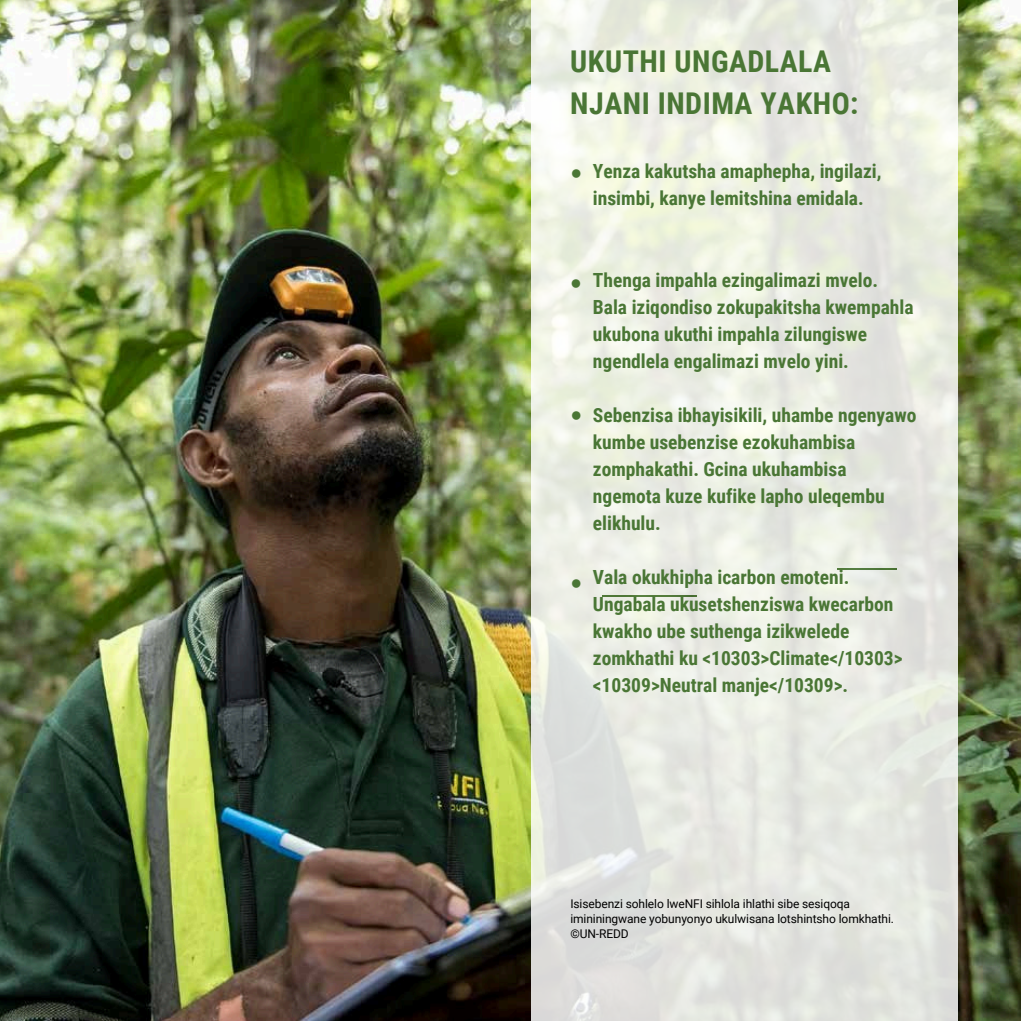
<style>
.page{position:relative;width:1021px;height:1021px;background:#fff}
.page>*{position:absolute;margin:0;border:0;box-sizing:border-box;transform-origin:0 0}
.t1{font:700 30px/41.7px "Roboto Condensed";letter-spacing:.015em;color:#4a7635}
.t2{font:700 19.5px/27px "Roboto Condensed";color:#4a7635}
.t3{font:19.5px "Arimo";color:#4a7635}
.t4{font:12px/15px "Roboto";letter-spacing:-.005em;color:#000}
</style>
<div class="page">
<img style="left:0;top:0;width:1020px;height:1020px">
<svg style="left:531px;top:0;width:426px;height:1020px;background:#e8eae2"></svg>
<hr style="left:837px;top:568px;width:58px;height:1px;background:#4a7635">
<hr style="left:602px;top:595px;width:94px;height:1px;background:#4a7635">
<p class="t1" style="left:570px;top:41px;width:290px">UKUTHI UNGADLALA<br>NJANI INDIMA YAKHO:</p>
<p class="t3" style="left:570px;top:162px;width:13px">●</p>
<h1 class="t2" style="left:593px;top:158px;width:290px">Yenza kakutsha amaphepha, ingilazi, insimbi, kanye lemitshina emidala.</h1>
<p class="t3" style="left:570px;top:271px;width:13px">●</p>
<h2 class="t3" style="left:570px;top:403px;width:13px">●</h2>
<h2 class="t3" style="left:570px;top:571px;width:13px">●</h2>
<p class="t2" style="left:593px;top:266px;width:322px">Thenga impahla ezingalimazi mvelo.<br>Bala iziqondiso zokupakitsha kwempahla ukubona ukuthi impahla zilungiswe ngendlela engalimazi mvelo yini.</p>
<h2 class="t2" style="left:593px;top:401px;width:325px">Sebenzisa ibhayisikili, uhambe ngenyawo kumbe usebenzise ezokuhambisa zomphakathi. Gcina ukuhambisa ngemota kuze kufike lapho uleqembu elikhulu.</h2>
<h2 class="t2" style="left:593px;top:563px;width:311px">Vala okukhipha icarbon emoteni.<br>Ungabala ukusetshenziswa kwecarbon kwakho ube suthenga izikwelede zomkhathi ku &lt;10303&gt;Climate&lt;/10303&gt; &lt;10309&gt;Neutral manje&lt;/10309&gt;.</h2>
<p class="t4" style="left:570px;top:896px;width:325px">Isisebenzi sohlelo lweNFI sihlola ihlathi sibe sesiqoqa imininingwane yobunyonyo ukulwisana lotshintsho lomkhathi.</p>
<p class="t4" style="left:570px;top:926px;width:60px">©UN-REDD</p>
</div>
